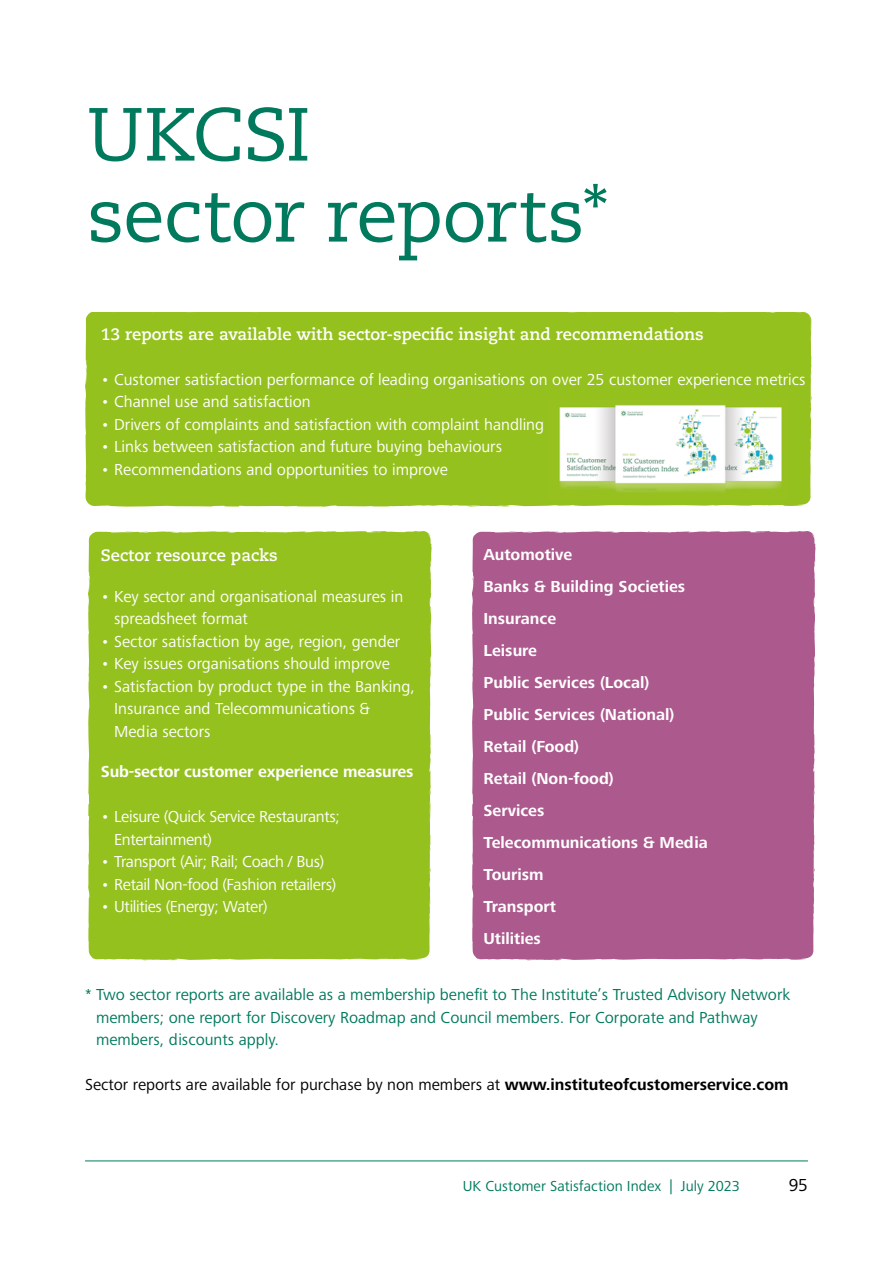
<style>
.page{position:relative;width:893px;height:1263px;background:#fff}
.page>*{position:absolute;margin:0;border:0;box-sizing:border-box;transform-origin:0 0}
.t1{font:75px/81px "Caecilia LT Std";letter-spacing:-.015em;color:#00795d}
.t2{font:18px "Frutiger Next Pro";color:#000}
.t3{font:16.5px/22.5px "Frutiger Next Pro";color:#fff}
.t4{font:700 16.5px/32px "Frutiger Next Pro";color:#fff}
.t5{font:16.5px/22.5px "Frutiger Next Pro";color:#00795d}
.t6{font:16.5px/22.5px "Frutiger Next Pro";letter-spacing:-.02em;color:#fff}
.t7{font:16.5px "Frutiger Next Pro";color:#000}
.t8{font:700 16.5px "Caecilia LT Std";color:#fff}
.t9{font:15px "Frutiger Next Pro";letter-spacing:.005em;color:#00795d}
.s1{font-weight:700}
</style>
<div class="page">
<hr style="left:85px;top:1160px;width:723px;height:1px;background:#00795d">
<div style="left:85px;top:312px;width:726px;height:195px;background:#95c11f"></div>
<svg style="left:802px;top:478px;width:8px;height:28px"></svg>
<svg style="left:809px;top:434px;width:3px;height:11px"></svg>
<svg style="left:809px;top:356px;width:3px;height:14px"></svg>
<img style="left:548px;top:400px;width:240px;height:99px">
<div style="left:88px;top:531px;width:344px;height:429px;background:#95c11f"></div>
<svg style="left:428px;top:791px;width:4px;height:7px"></svg>
<svg style="left:402px;top:532px;width:3px;height:4px"></svg>
<svg style="left:288px;top:532px;width:8px;height:4px"></svg>
<svg style="left:429px;top:599px;width:2px;height:12px"></svg>
<svg style="left:421px;top:937px;width:8px;height:22px"></svg>
<svg style="left:428px;top:900px;width:3px;height:20px"></svg>
<svg style="left:428px;top:835px;width:3px;height:12px"></svg>
<svg style="left:257px;top:531px;width:13px;height:5px"></svg>
<div style="left:472px;top:531px;width:343px;height:429px;background:#ac598d"></div>
<svg style="left:812px;top:791px;width:3px;height:7px"></svg>
<svg style="left:786px;top:532px;width:3px;height:4px"></svg>
<svg style="left:672px;top:532px;width:7px;height:4px"></svg>
<svg style="left:812px;top:599px;width:3px;height:12px"></svg>
<svg style="left:805px;top:937px;width:8px;height:22px"></svg>
<svg style="left:812px;top:900px;width:3px;height:20px"></svg>
<svg style="left:812px;top:835px;width:3px;height:12px"></svg>
<svg style="left:641px;top:531px;width:12px;height:5px"></svg>
<h1 class="t1" style="left:87px;top:95px;width:523px">UKCSI<br>sector reports*</h1>
<p class="t8" style="left:101px;top:324px;width:604px">13 reports are available with sector-specific insight and recommendations</p>
<p class="t3" style="left:101px;top:368px;width:706px">• Customer satisfaction performance of leading organisations on over 25 customer experience metrics</p>
<p class="t3" style="left:101px;top:391px;width:212px">• Channel use and satisfaction</p>
<p class="t3" style="left:101px;top:413px;width:445px">• Drivers of complaints and satisfaction with complaint handling</p>
<p class="t3" style="left:101px;top:436px;width:403px">• Links between satisfaction and future buying behaviours</p>
<p class="t3" style="left:101px;top:458px;width:348px">• Recommendations and opportunities to improve</p>
<p class="t8" style="left:101px;top:546px;width:178px">Sector resource packs</p>
<p class="t3" style="left:114px;top:585px;width:291px;text-indent:-13px">• Key sector and organisational measures in spreadsheet format</p>
<p class="t3" style="left:101px;top:630px;width:301px">• Sector satisfaction by age, region, gender</p>
<p class="t3" style="left:101px;top:652px;width:291px">• Key issues organisations should improve</p>
<p class="t3" style="left:114px;top:675px;width:302px;text-indent:-13px">• Satisfaction by product type in the Banking,<br>Insurance and Telecommunications &amp;<br>Media sectors</p>
<p class="t4" style="left:101px;top:756px;width:314px">Sub-sector customer experience measures</p>
<p class="t6" style="left:114px;top:805px;width:227px;text-indent:-13px">• Leisure (Quick Service Restaurants;<br>Entertainment)</p>
<p class="t6" style="left:101px;top:850px;width:225px">• Transport (Air; Rail; Coach / Bus)</p>
<p class="t6" style="left:101px;top:873px;width:237px">• Retail Non-food (Fashion retailers)</p>
<p class="t6" style="left:101px;top:895px;width:168px">• Utilities (Energy; Water)</p>
<p class="t4" style="left:483px;top:539px;width:226px">Automotive<br>Banks &amp; Building Societies<br>Insurance<br>Leisure<br>Public Services (Local)<br>Public Services (National)<br>Retail (Food)<br>Retail (Non-food)<br>Services<br>Telecommunications &amp; Media<br>Tourism<br>Transport<br>Utilities</p>
<p class="t5" style="left:96px;top:983px;width:696px;text-indent:-11px">* Two sector reports are available as a membership benefit to The Institute’s Trusted Advisory Network members; one report for Discovery Roadmap and Council members. For Corporate and Pathway members, discounts apply.</p>
<p class="t7" style="left:85px;top:1075px;width:705px">Sector reports are available for purchase by non members at <span class="s1">www.instituteofcustomerservice.com</span></p>
<p class="t9" style="left:463px;top:1177px;width:279px">UK Customer Satisfaction Index | July 2023</p>
<p class="t2" style="left:789px;top:1175px;width:21px">95</p>
</div>
